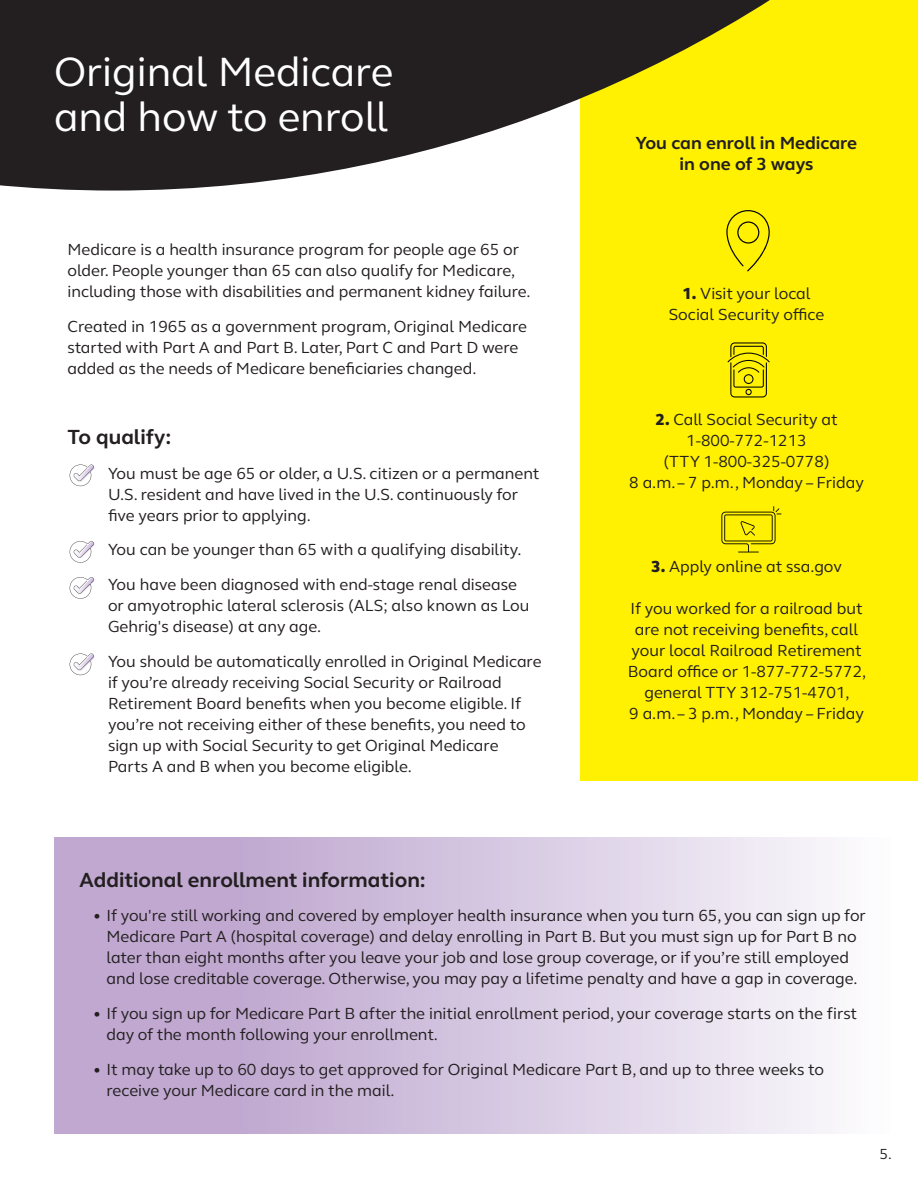
<style>
.page{position:relative;width:918px;height:1188px;background:#fff}
.page>*{position:absolute;margin:0;border:0;box-sizing:border-box;transform-origin:0 0}
.t1{font:42px "FS Thrive Elliot";color:#fff}
.t2{font:700 21px "FS Thrive Elliot";color:#231f20}
.t3{font:700 18px/21.6px "FS Thrive Elliot";color:#231f20;text-align:center}
.t4{font:16.5px/21px "FS Thrive Elliot";color:#231f20}
.t5{font:15px "FS Thrive Elliot";color:#231f20}
.s1{font-weight:800}
</style>
<div class="page">
<div style="left:580px;top:0;width:338px;height:781px;background:#fff101"></div>
<div style="left:54px;top:837px;width:837px;height:297px;background:linear-gradient(to right,#b599c8,#f8f7fb)"></div>
<svg style="left:0;top:0;width:770px;height:191px;fill:#231f20"></svg>
<svg style="left:70px;top:465px;width:24px;height:21px"></svg>
<svg style="left:70px;top:541px;width:24px;height:22px"></svg>
<svg style="left:70px;top:577px;width:24px;height:22px"></svg>
<svg style="left:70px;top:654px;width:24px;height:21px"></svg>
<svg style="left:726px;top:210px;width:44px;height:61px"></svg>
<svg style="left:728px;top:342px;width:42px;height:56px"></svg>
<svg style="left:721px;top:506px;width:60px;height:46px"></svg>
<p class="t1" style="left:54px;top:46px;width:341px">Original Medicare</p>
<p class="t1" style="left:54px;top:91px;width:336px">and how to enroll</p>
<p class="t4" style="left:68px;top:240px;width:465px">Medicare is a health insurance program for people age 65 or older. People younger than 65 can also qualify for Medicare, including those with disabilities and permanent kidney failure.</p>
<p class="t4" style="left:68px;top:316px;width:461px">Created in 1965 as a government program, Original Medicare started with Part A and Part B. Later, Part C and Part D were added as the needs of Medicare beneficiaries changed.</p>
<p class="t2" style="left:68px;top:424px;width:105px">To qualify:</p>
<p class="t4" style="left:108px;top:463px;width:433px">You must be age 65 or older, a U.S. citizen or a permanent<br>U.S. resident and have lived in the U.S. continuously for five years prior to applying.</p>
<p class="t4" style="left:108px;top:540px;width:415px">You can be younger than 65 with a qualifying disability.</p>
<p class="t4" style="left:108px;top:574px;width:423px">You have been diagnosed with end-stage renal disease or amyotrophic lateral sclerosis (ALS; also known as Lou<br>Gehrig's disease) at any age.</p>
<p class="t4" style="left:108px;top:651px;width:435px">You should be automatically enrolled in Original Medicare if you’re already receiving Social Security or Railroad Retirement Board benefits when you become eligible. If you’re not receiving either of these benefits, you need to sign up with Social Security to get Original Medicare Parts A and B when you become eligible.</p>
<p class="t3" style="left:636px;top:132px;width:223px">You can enroll in Medicare in one of 3 ways</p>
<p class="t4" style="left:669px;top:283px;width:157px;text-align:center"><span class="s1">1.</span> Visit your local<br>Social Security office</p>
<p class="t4" style="left:656px;top:409px;width:184px"><span class="s1">2.</span> Call Social Security at</p>
<p class="t4" style="left:686px;top:430px;width:122px">1-800-772-1213</p>
<p class="t4" style="left:663px;top:451px;width:168px">(TTY 1-800-325-0778)</p>
<p class="t4" style="left:629px;top:472px;width:236px">8 a.m. – 7 p.m., Monday – Friday</p>
<p class="t4" style="left:651px;top:556px;width:192px"><span class="s1">3.</span> Apply online at ssa.gov</p>
<p class="t4" style="left:628px;top:598px;width:240px;text-align:center">If you worked for a railroad but are not receiving benefits, call your local Railroad Retirement<br>Board office or 1-877-772-5772, general TTY 312-751-4701,<br>9 a.m. – 3 p.m., Monday – Friday</p>
<p class="t2" style="left:80px;top:867px;width:348px">Additional enrollment information:</p>
<p class="t4" style="left:93px;top:905px;width:774px;text-align:center">• If you're still working and covered by employer health insurance when you turn 65, you can sign up for Medicare Part A (hospital coverage) and delay enrolling in Part B. But you must sign up for Part B no later than eight months after you leave your job and lose group coverage, or if you’re still employed and lose creditable coverage. Otherwise, you may pay a lifetime penalty and have a gap in coverage.</p>
<p class="t4" style="left:106px;top:1003px;width:752px;text-indent:-14px">• If you sign up for Medicare Part B after the initial enrollment period, your coverage starts on the first day of the month following your enrollment.</p>
<p class="t4" style="left:106px;top:1059px;width:719px;text-indent:-14px">• It may take up to 60 days to get approved for Original Medicare Part B, and up to three weeks to receive your Medicare card in the mail.</p>
<p class="t5" style="left:880px;top:1145px;width:14px">5.</p>
</div>
